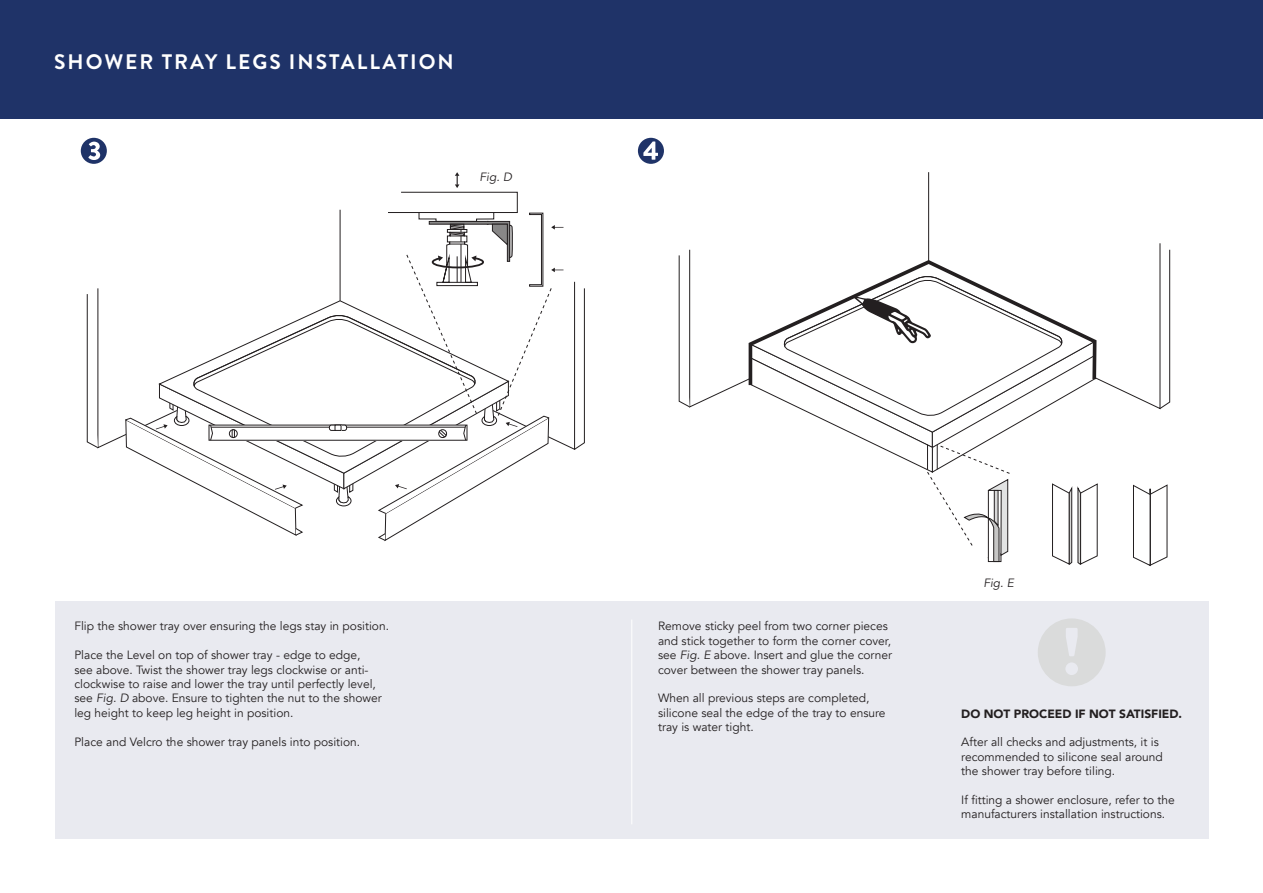
<style>
.page{position:relative;width:1263px;height:893px;background:#fff}
.page>*{position:absolute;margin:0;border:0;box-sizing:border-box;transform-origin:0 0}
.t1{font:700 21px "Brandon Grotesque";letter-spacing:.095em;color:#fff}
.t2{font:12px/14.4px "Avenir";color:#231f20}
.t3{font:900 12px "Avenir";color:#231f20}
.t4{font:italic 12px "Avenir";color:#231f20}
.s1{font-style:italic}
</style>
<div class="page">
<div style="left:55px;top:601px;width:1153px;height:238px;background:#e9eaf0"></div>
<svg style="left:638px;top:138px;width:26px;height:26px"></svg>
<svg style="left:81px;top:138px;width:26px;height:26px"></svg>
<div style="left:0;top:0;width:1263px;height:118px;background:#1f3368"></div>
<hr style="left:631px;top:619px;width:1px;height:205px;background:#fff">
<hr style="left:928px;top:172px;width:1px;height:90px;background:#231f20">
<svg style="left:678px;top:254px;width:13px;height:154px"></svg>
<svg style="left:1159px;top:249px;width:11px;height:161px"></svg>
<svg style="left:1133px;top:484px;width:35px;height:83px"></svg>
<svg style="left:747px;top:258px;width:211px;height:127px"></svg>
<svg style="left:749px;top:274px;width:349px;height:291px"></svg>
<svg style="left:455px;top:172px;width:4px;height:16px"></svg>
<svg style="left:86px;top:293px;width:13px;height:156px"></svg>
<svg style="left:401px;top:191px;width:184px;height:259px"></svg>
<svg style="left:125px;top:198px;width:438px;height:344px"></svg>
<svg style="left:1038px;top:618px;width:68px;height:68px"></svg>
<p class="t1" style="left:54px;top:47px;width:401px">SHOWER TRAY LEGS INSTALLATION</p>
<p class="t4" style="left:479px;top:170px;width:34px">Fig. D</p>
<p class="t2" style="left:74px;top:619px;width:316px">Flip the shower tray over ensuring the legs stay in position.</p>
<p class="t2" style="left:74px;top:648px;width:309px">Place the Level on top of shower tray - edge to edge, see above. Twist the shower tray legs clockwise or anti&shy;clockwise to raise and lower the tray until perfectly level, see <span class="s1">Fig. D</span> above. Ensure to tighten the nut to the shower leg height to keep leg height in position.</p>
<p class="t2" style="left:74px;top:734px;width:287px">Place and Velcro the shower tray panels into position.</p>
<p class="t2" style="left:658px;top:619px;width:236px">Remove sticky peel from two corner pieces and stick together to form the corner cover, see <span class="s1">Fig. E</span> above. Insert and glue the corner cover between the shower tray panels.</p>
<p class="t2" style="left:658px;top:691px;width:229px">When all previous steps are completed, silicone seal the edge of the tray to ensure tray is water tight.</p>
<p class="t4" style="left:983px;top:575px;width:32px">Fig. E</p>
<p class="t3" style="left:961px;top:703px;width:222px">DO NOT PROCEED IF NOT SATISFIED.</p>
<p class="t2" style="left:961px;top:735px;width:203px">After all checks and adjustments, it is recommended to silicone seal around the shower tray before tiling.</p>
<p class="t2" style="left:961px;top:793px;width:215px">If fitting a shower enclosure, refer to the manufacturers installation instructions.</p>
</div>
